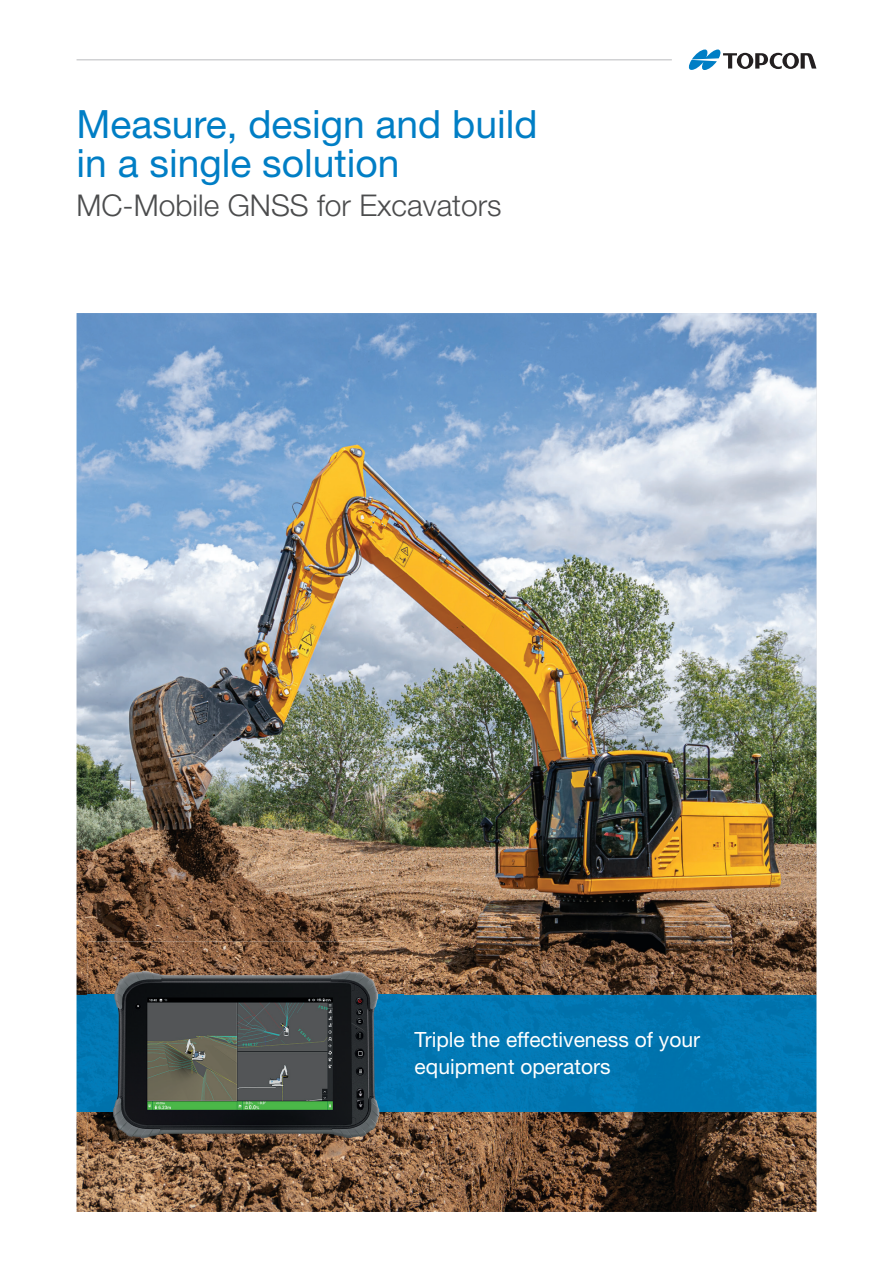
<style>
.page{position:relative;width:893px;height:1263px;background:#fff}
.page>*{position:absolute;margin:0;border:0;box-sizing:border-box;transform-origin:0 0}
.t1{font:39px/39px "Helvetica Neue LT Std";color:#007ec5}
.t2{font:300 30px "Helvetica Neue LT Std";color:#4b4c4d}
.t3{font:21px/27px "Helvetica Neue LT Std";color:#fff}
</style>
<div class="page">
<hr style="left:77px;top:59px;width:595px;height:2px;background:#d1d2d4">
<svg style="left:688px;top:49px;width:128px;height:21px"></svg>
<img style="left:77px;top:313px;width:739px;height:899px">
<div style="left:77px;top:995px;width:739px;height:117px;background:#0177b2"></div>
<img style="left:87px;top:941px;width:317px;height:225px">
<img style="left:87px;top:995px;width:317px;height:117px">
<h1 class="t1" style="left:77px;top:104px;width:462px">Measure, design and build in a single solution</h1>
<h2 class="t2" style="left:77px;top:187px;width:427px">MC-Mobile GNSS for Excavators</h2>
<p class="t3" style="left:415px;top:1026px;width:287px">Triple the effectiveness of your equipment operators</p>
</div>
